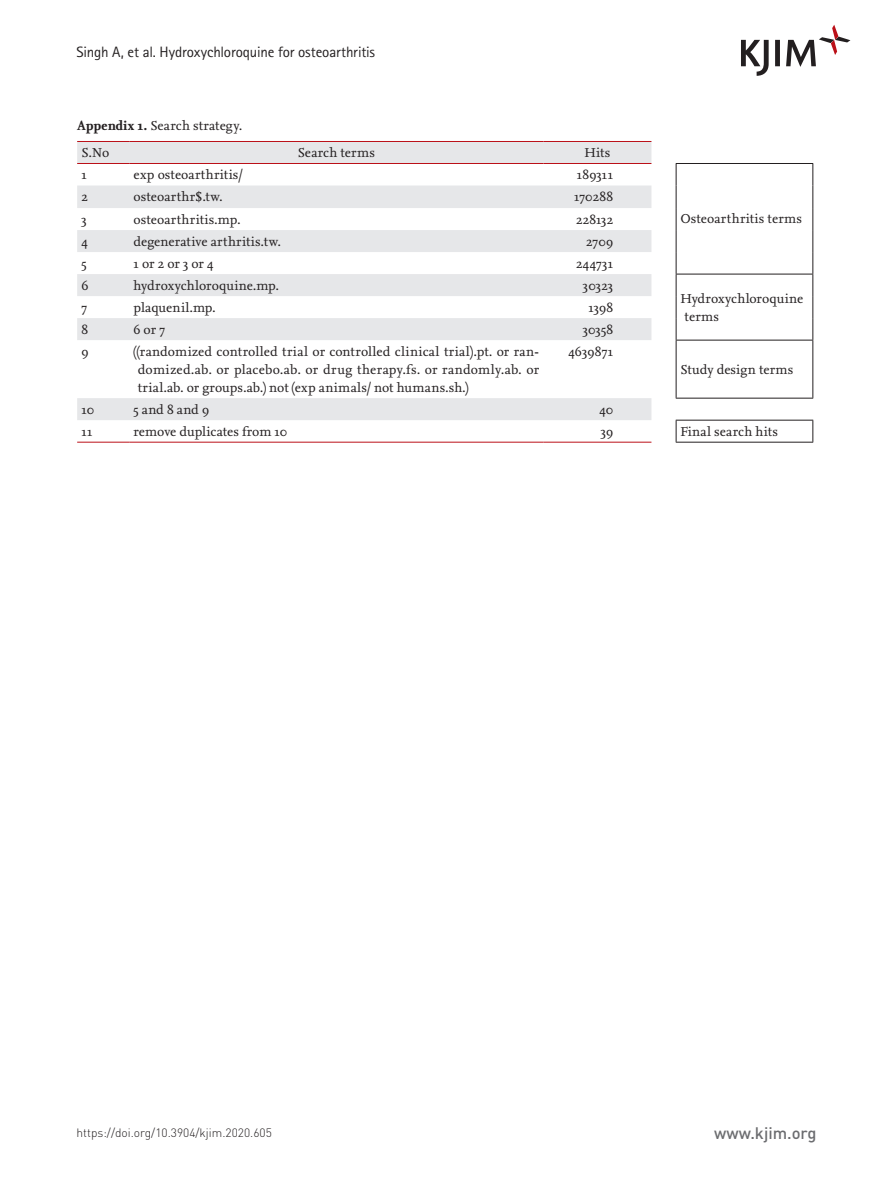
<style>
.page{position:relative;width:893px;height:1191px;background:#fff}
.page>*{position:absolute;margin:0;border:0;box-sizing:border-box;transform-origin:0 0}
.t1{font:500 16.5px "DIN Pro";color:#6c6d70}
.t2{font:15px "Rotis Sans Serif Std";letter-spacing:-.01em;color:#231f20}
.테이블{font:13.5px/18px "Nexus Serif";letter-spacing:.005em;color:#231f20;text-align:justify}
.테이블_사본{font:13.5px/18px "Nexus Serif";letter-spacing:.01em;color:#231f20}
.테이블제목{font:13.5px "Nexus Serif";letter-spacing:.01em;color:#231f20}
.t3{font:300 12px "DIN Pro";color:#231f20}
.s1{font-weight:700}
</style>
<div class="page">
<svg style="left:741px;top:25px;width:109px;height:51px"></svg>
<svg style="left:77px;top:142px;width:574px;height:278px"></svg>
<hr style="left:77px;top:141px;width:52px;height:1px;background:#bb1018">
<hr style="left:129px;top:141px;width:414px;height:1px;background:#bb1018">
<hr style="left:543px;top:141px;width:108px;height:1px;background:#bb1018">
<hr style="left:77px;top:163px;width:52px;height:1px;background:#bb1018">
<hr style="left:129px;top:163px;width:414px;height:1px;background:#bb1018">
<hr style="left:543px;top:163px;width:108px;height:1px;background:#bb1018">
<hr style="left:77px;top:442px;width:52px;height:1px;background:#bb1018">
<hr style="left:129px;top:442px;width:414px;height:1px;background:#bb1018">
<hr style="left:543px;top:442px;width:108px;height:1px;background:#bb1018">
<hr style="left:676px;top:163px;width:137px;height:1px;background:#231f20">
<hr style="left:676px;top:274px;width:137px;height:1px;background:#231f20">
<svg style="left:676px;top:164px;width:1px;height:176px"></svg>
<svg style="left:812px;top:164px;width:1px;height:176px"></svg>
<hr style="left:676px;top:340px;width:137px;height:1px;background:#231f20">
<hr style="left:676px;top:340px;width:1px;height:58px;background:#231f20">
<hr style="left:812px;top:340px;width:1px;height:58px;background:#231f20">
<hr style="left:676px;top:398px;width:137px;height:1px;background:#231f20">
<hr style="left:676px;top:420px;width:137px;height:1px;background:#231f20">
<svg style="left:676px;top:420px;width:1px;height:22px"></svg>
<svg style="left:812px;top:420px;width:1px;height:22px"></svg>
<hr style="left:676px;top:442px;width:137px;height:1px;background:#231f20">
<p class="t2" style="left:77px;top:43px;width:300px">Singh A, et al. Hydroxychloroquine for osteoarthritis</p>
<p class="테이블제목" style="left:77px;top:117px;width:166px"><span class="s1">Appendix 1.</span> Search strategy.</p>
<p class="테이블" style="left:81px;top:143px;width:29px">S.No</p>
<p class="테이블" style="left:298px;top:143px;width:79px">Search terms</p>
<p class="테이블" style="left:584px;top:143px;width:27px">Hits</p>
<p class="테이블_사본" style="left:81px;top:165px;width:7px">1</p>
<p class="테이블" style="left:134px;top:165px;width:111px">exp osteoarthritis/</p>
<p class="테이블_사본" style="left:577px;top:165px;width:38px">189311</p>
<p class="테이블_사본" style="left:81px;top:188px;width:8px">2</p>
<p class="테이블" style="left:134px;top:188px;width:90px">osteoarthr$.tw.</p>
<p class="테이블_사본" style="left:574px;top:188px;width:40px">170288</p>
<p class="테이블_사본" style="left:81px;top:210px;width:7px">3</p>
<p class="테이블" style="left:134px;top:210px;width:108px">osteoarthritis.mp.</p>
<p class="테이블_사본" style="left:576px;top:210px;width:39px">228132</p>
<p class="테이블_사본" style="left:81px;top:232px;width:8px">4</p>
<p class="테이블" style="left:134px;top:232px;width:149px">degenerative arthritis.tw.</p>
<p class="테이블_사본" style="left:586px;top:232px;width:29px">2709</p>
<p class="테이블_사본" style="left:81px;top:254px;width:7px">5</p>
<p class="테이블" style="left:134px;top:254px;width:81px">1 or 2 or 3 or 4</p>
<p class="테이블_사본" style="left:576px;top:254px;width:39px">244731</p>
<p class="테이블_사본" style="left:81px;top:276px;width:9px">6</p>
<p class="테이블" style="left:134px;top:276px;width:147px">hydroxychloroquine.mp.</p>
<p class="테이블_사본" style="left:583px;top:276px;width:32px">30323</p>
<p class="테이블_사본" style="left:81px;top:298px;width:7px">7</p>
<p class="테이블" style="left:134px;top:298px;width:84px">plaquenil.mp.</p>
<p class="테이블_사본" style="left:588px;top:298px;width:26px">1398</p>
<p class="테이블_사본" style="left:81px;top:320px;width:8px">8</p>
<p class="테이블" style="left:134px;top:320px;width:33px">6 or 7</p>
<p class="테이블_사본" style="left:583px;top:320px;width:32px">30358</p>
<p class="테이블_사본" style="left:81px;top:342px;width:9px">9</p>
<p class="테이블" style="left:138px;top:342px;width:403px;text-indent:-4px">((randomized controlled trial or controlled clinical trial).pt. or ran&shy;domized.ab. or placebo.ab. or drug therapy.fs. or randomly.ab. or trial.ab. or groups.ab.) not (exp animals/ not humans.sh.)</p>
<p class="테이블_사본" style="left:568px;top:342px;width:46px">4639871</p>
<p class="테이블_사본" style="left:680px;top:210px;width:123px">Osteoarthritis terms</p>
<p class="테이블_사본" style="left:685px;top:289px;width:120px;text-indent:-4px">Hydroxychloroquine terms</p>
<p class="테이블_사본" style="left:680px;top:360px;width:115px">Study design terms</p>
<p class="테이블_사본" style="left:81px;top:400px;width:14px">10</p>
<p class="테이블" style="left:134px;top:400px;width:77px">5 and 8 and 9</p>
<p class="테이블_사본" style="left:599px;top:400px;width:15px">40</p>
<p class="테이블_사본" style="left:81px;top:422px;width:13px">11</p>
<p class="테이블" style="left:134px;top:422px;width:155px">remove duplicates from 10</p>
<p class="테이블_사본" style="left:601px;top:422px;width:14px">39</p>
<p class="테이블_사본" style="left:680px;top:422px;width:99px">Final search hits</p>
<p class="t3" style="left:77px;top:1124px;width:197px">https://doi.org/10.3904/kjim.2020.605</p>
<p class="t1" style="left:714px;top:1121px;width:104px">www.kjim.org</p>
</div>
